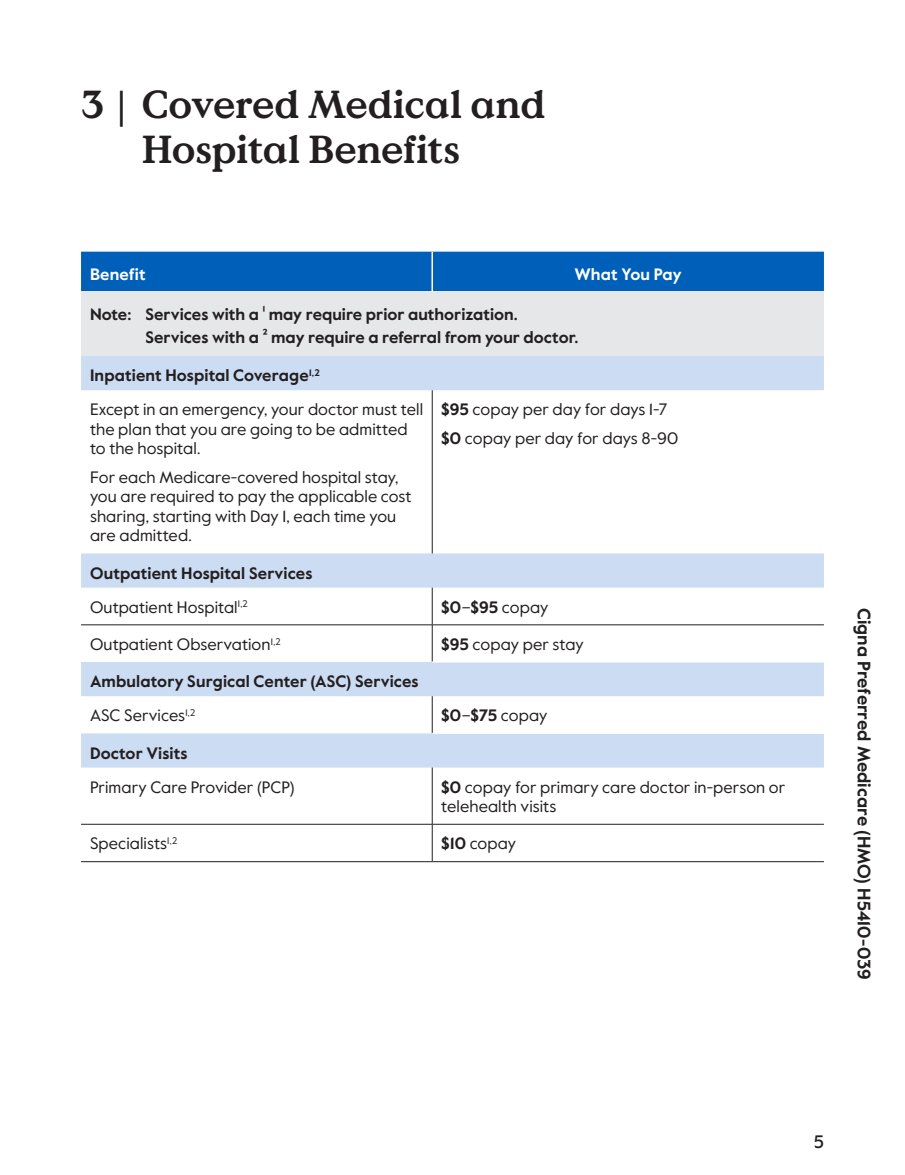
<style>
.page{position:relative;width:905px;height:1175px;background:#fff}
.page>*{position:absolute;margin:0;border:0;box-sizing:border-box;transform-origin:0 0}
.t1{font:700 39px/45px "Value Serif Pro";letter-spacing:-.01em;color:#231f20}
.margin_plan_name{font:700 18px "Value Sans Pro";color:#231f20}
.t2{font:500 18px "Value Sans Pro";color:#231f20}
.table_para{font:16.5px/19.5px "Value Sans Pro";letter-spacing:.005em;color:#231f20}
.table_row_h1{font:700 16.5px "Value Sans Pro";letter-spacing:.005em;color:#231f20}
.table_row_gray{font:700 16.5px "Value Sans Pro";color:#231f20}
.table_col_h1_align_c{font:700 16.5px "Value Sans Pro";color:#fff}
.table_col_h1_align_r{font:700 16.5px "Value Sans Pro";letter-spacing:.01em;color:#fff}
.s1{font-weight:700}
</style>
<div class="page">
<div style="left:81px;top:252px;width:743px;height:40px;background:#005fb9"></div>
<div style="left:81px;top:292px;width:743px;height:64px;background:#e6e7e9"></div>
<svg style="left:81px;top:356px;width:743px;height:411px"></svg>
<hr style="left:81px;top:624px;width:351px;height:1px;background:#231f20">
<hr style="left:432px;top:624px;width:392px;height:1px;background:#231f20">
<hr style="left:81px;top:824px;width:351px;height:1px;background:#231f20">
<hr style="left:432px;top:824px;width:392px;height:1px;background:#231f20">
<hr style="left:432px;top:390px;width:1px;height:163px;background:#231f20">
<hr style="left:432px;top:587px;width:1px;height:37px;background:#231f20">
<hr style="left:432px;top:625px;width:1px;height:37px;background:#231f20">
<hr style="left:432px;top:696px;width:1px;height:37px;background:#231f20">
<hr style="left:432px;top:767px;width:1px;height:57px;background:#231f20">
<hr style="left:432px;top:824px;width:1px;height:37px;background:#231f20">
<hr style="left:432px;top:661px;width:392px;height:1px;background:#fff">
<hr style="left:432px;top:733px;width:392px;height:1px;background:#fff">
<hr style="left:81px;top:861px;width:351px;height:1px;background:#231f20">
<hr style="left:432px;top:861px;width:392px;height:1px;background:#231f20">
<hr style="left:431px;top:252px;width:2px;height:40px;background:#fff">
<p class="t1" style="left:142px;top:84px;width:405px;text-indent:-61px">3 | Covered Medical and<br>Hospital Benefits</p>
<p class="table_col_h1_align_r" style="left:90px;top:264px;width:57px">Benefit</p>
<p class="table_col_h1_align_c" style="left:574px;top:264px;width:109px">What You Pay</p>
<p class="table_row_gray" style="left:90px;top:304px;width:429px">Note: Services with a ¹ may require prior authorization.</p>
<p class="table_row_gray" style="left:146px;top:327px;width:434px">Services with a ² may require a referral from your doctor.</p>
<p class="table_row_h1" style="left:90px;top:365px;width:231px">Inpatient Hospital Coverage<sup>1,2</sup></p>
<p class="table_para" style="left:90px;top:400px;width:334px">Except in an emergency, your doctor must tell the plan that you are going to be admitted to the hospital.</p>
<p class="table_para" style="left:90px;top:468px;width:323px">For each Medicare-covered hospital stay, you are required to pay the applicable cost sharing, starting with Day 1, each time you are admitted.</p>
<p class="table_para" style="left:441px;top:400px;width:227px"><span class="s1">$95</span> copay per day for days 1-7</p>
<p class="table_para" style="left:441px;top:429px;width:238px"><span class="s1">$0</span> copay per day for days 8-90</p>
<p class="table_row_h1" style="left:90px;top:563px;width:224px">Outpatient Hospital Services</p>
<p class="table_para" style="left:90px;top:597px;width:159px">Outpatient Hospital<sup>1,2</sup></p>
<p class="table_para" style="left:441px;top:597px;width:109px"><span class="s1">$0</span>–<span class="s1">$95</span> copay</p>
<p class="table_para" style="left:90px;top:635px;width:192px">Outpatient Observation<sup>1,2</sup></p>
<p class="table_para" style="left:441px;top:635px;width:144px"><span class="s1">$95</span> copay per stay</p>
<p class="table_row_h1" style="left:90px;top:671px;width:330px">Ambulatory Surgical Center (ASC) Services</p>
<p class="table_para" style="left:90px;top:706px;width:107px">ASC Services<sup>1,2</sup></p>
<p class="table_para" style="left:441px;top:706px;width:108px"><span class="s1">$0</span>–<span class="s1">$75</span> copay</p>
<p class="table_row_h1" style="left:90px;top:743px;width:99px">Doctor Visits</p>
<p class="table_para" style="left:90px;top:777px;width:206px">Primary Care Provider (PCP)</p>
<p class="table_para" style="left:441px;top:777px;width:345px"><span class="s1">$0</span> copay for primary care doctor in-person or telehealth visits</p>
<p class="table_para" style="left:90px;top:834px;width:89px">Specialists<sup>1,2</sup></p>
<p class="table_para" style="left:441px;top:834px;width:76px"><span class="s1">$10</span> copay</p>
<p class="margin_plan_name" style="left:874px;top:608px;width:374px;rotate:90deg">Cigna Preferred Medicare (HMO) H5410-039</p>
<p class="t2" style="left:814px;top:1130px;width:11px">5</p>
</div>
